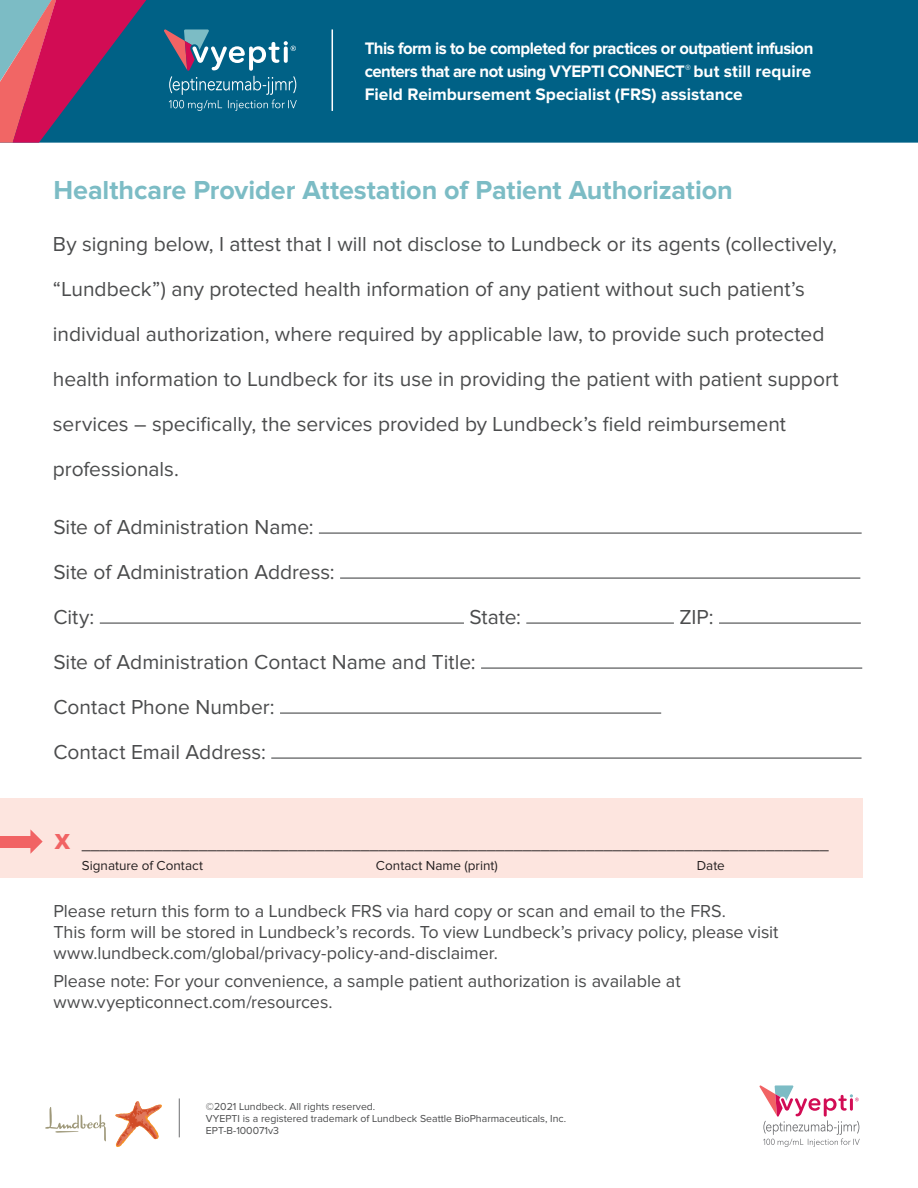
<style>
.page{position:relative;width:918px;height:1188px;background:#fff}
.page>*{position:absolute;margin:0;border:0;box-sizing:border-box;transform-origin:0 0}
.t1{font:700 27px "Proxima Nova";letter-spacing:-.005em;color:#7cbcc5}
.t2{font:21px/45px "Proxima Nova";color:#4b4c4d}
.t3{font:18px/21px "Proxima Nova";letter-spacing:-.005em;color:#4b4c4d}
.t4{font:18px "Minion Pro";color:#231f20}
.t5{font:700 17.25px/23.2px "Proxima Nova";color:#fff;text-align:justify}
.t6{font:13.5px "Proxima Nova";color:#231f20}
.t7{font:10.5px/12px "Proxima Nova";color:#4b4c4d}
.s1{font-family:"Proxima Nova Extrabld";font-size:22.5px;color:#f16364}
</style>
<div class="page">
<div style="left:146px;top:0;width:772px;height:143px;background:#006186"></div>
<svg style="left:0;top:0;width:146px;height:143px;background:#804974"></svg>
<div style="left:0;top:798px;width:862px;height:80px;background:#fde5df"></div>
<div style="left:0;top:836px;width:30px;height:11px;background:#f16364"></div>
<svg style="left:30px;top:829px;width:13px;height:25px"></svg>
<hr style="left:319px;top:533px;width:543px;height:1px;background:#4b4c4d">
<hr style="left:340px;top:578px;width:520px;height:1px;background:#4b4c4d">
<hr style="left:100px;top:623px;width:364px;height:1px;background:#4b4c4d">
<hr style="left:526px;top:623px;width:148px;height:1px;background:#4b4c4d">
<hr style="left:719px;top:623px;width:142px;height:1px;background:#4b4c4d">
<hr style="left:481px;top:668px;width:381px;height:1px;background:#4b4c4d">
<hr style="left:280px;top:713px;width:381px;height:1px;background:#4b4c4d">
<hr style="left:271px;top:758px;width:591px;height:1px;background:#4b4c4d">
<svg style="left:115px;top:1101px;width:47px;height:46px"></svg>
<svg style="left:45px;top:1107px;width:61px;height:35px"></svg>
<hr style="left:179px;top:1098px;width:1px;height:39px;background:#6c6d70">
<svg style="left:760px;top:1085px;width:100px;height:62px"></svg>
<svg style="left:164px;top:29px;width:133px;height:82px;background:#2f7796"></svg>
<hr style="left:332px;top:29px;width:1px;height:82px;background:#fff">
<p class="t5" style="left:365px;top:37px;width:450px">This form is to be completed for practices or outpatient infusion centers that are not using VYEPTI CONNECT<sup>®</sup> but still require Field Reimbursement Specialist (FRS) assistance</p>
<p class="t1" style="left:53px;top:178px;width:681px">Healthcare Provider Attestation of Patient Authorization</p>
<p class="t2" style="left:53px;top:223px;width:787px">By signing below, I attest that I will not disclose to Lundbeck or its agents (collectively, “Lundbeck”) any protected health information of any patient without such patient’s individual authorization, where required by applicable law, to provide such protected health information to Lundbeck for its use in providing the patient with patient support services – specifically, the services provided by Lundbeck’s field reimbursement professionals.</p>
<p class="t2" style="left:53px;top:505px;width:283px">Site of Administration Name:<br>Site of Administration Address:<br>City:</p>
<p class="t2" style="left:469px;top:595px;width:53px">State:</p>
<p class="t2" style="left:679px;top:595px;width:36px">ZIP:</p>
<p class="t2" style="left:53px;top:640px;width:424px">Site of Administration Contact Name and Title:<br>Contact Phone Number:<br>Contact Email Address:</p>
<p class="t4" style="left:55px;top:831px;width:775px"><span class="s1">X</span> ___________________________________________________________________________________</p>
<p class="t6" style="left:82px;top:860px;width:123px">Signature of Contact</p>
<p class="t6" style="left:376px;top:860px;width:124px">Contact Name (print)</p>
<p class="t6" style="left:697px;top:860px;width:30px">Date</p>
<p class="t3" style="left:53px;top:901px;width:727px">Please return this form to a Lundbeck FRS via hard copy or scan and email to the FRS.<br>This form will be stored in Lundbeck’s records. To view Lundbeck’s privacy policy, please visit www.lundbeck.com/global/privacy-policy-and-disclaimer.</p>
<p class="t3" style="left:53px;top:971px;width:629px">Please note: For your convenience, a sample patient authorization is available at www.vyepticonnect.com/resources.</p>
<p class="t7" style="left:206px;top:1101px;width:362px">©2021 Lundbeck. All rights reserved.<br>VYEPTI is a registered trademark of Lundbeck Seattle BioPharmaceuticals, Inc.<br>EPT-B-100071v3</p>
</div>
